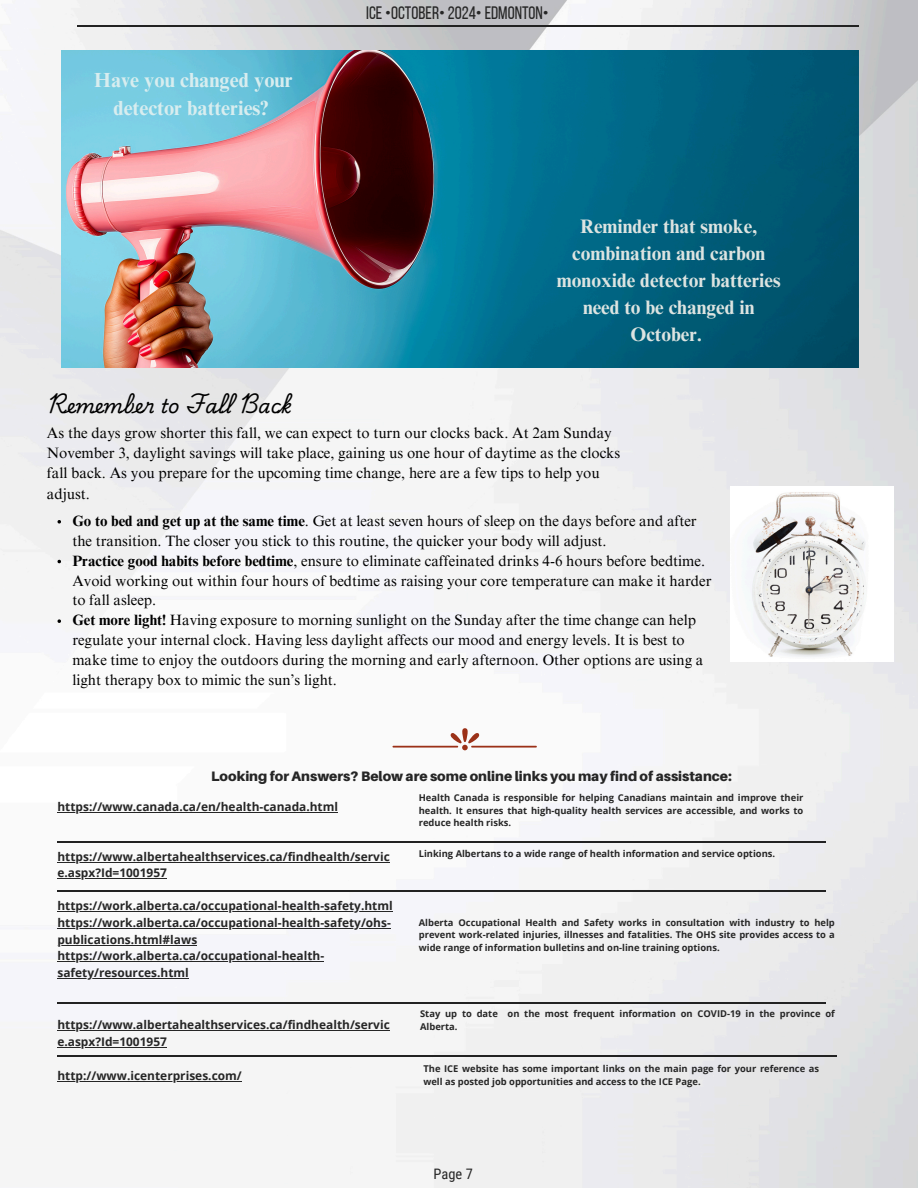
<style>
.page{position:relative;width:918px;height:1188px;background:#fff}
.page>*{position:absolute;margin:0;border:0;box-sizing:border-box;transform-origin:0 0}
.t1{font:700 20.4px/28.2px "Times NRMT Pro";color:#d8edef;text-align:center}
.t2{font:700 19.5px/27px "Times NRMT Pro";color:#dde4e1;text-align:center}
.t3{font:19.5px "Playwrite US Trad";color:#000}
.t4{font:18px "Bebas Neue";color:#262626}
.t5{font:15px/20px "Times NRMT Pro";color:#000}
.t6{font:14.4px "Roboto Condensed";color:#262626}
.t7{font:900 13.65px "Aileron";color:#262626}
.t8{font:700 12px "Open Sans";color:#262626}
.t9{font:700 11.85px "Open Sans";color:#262626}
.t10{font:700 9.3px/12.5px "Open Sans";color:#262626;text-align:justify}
.s1{font-weight:700}
</style>
<div class="page">
<img style="left:0;top:0;width:918px;height:1188px">
<hr style="left:77px;top:25px;width:782px;height:1px;background:#222">
<hr style="left:57px;top:841px;width:769px;height:2px;background:#222">
<hr style="left:57px;top:890px;width:769px;height:2px;background:#222">
<hr style="left:57px;top:1002px;width:769px;height:2px;background:#222">
<hr style="left:57px;top:1056px;width:780px;height:1px;background:#222">
<hr style="left:57px;top:812px;width:281px;height:1px;background:#262626">
<hr style="left:57px;top:862px;width:333px;height:1px;background:#262626">
<hr style="left:57px;top:878px;width:110px;height:1px;background:#262626">
<hr style="left:57px;top:911px;width:336px;height:1px;background:#262626">
<hr style="left:57px;top:928px;width:334px;height:1px;background:#262626">
<hr style="left:57px;top:945px;width:140px;height:1px;background:#262626">
<hr style="left:57px;top:961px;width:267px;height:1px;background:#262626">
<hr style="left:57px;top:978px;width:132px;height:1px;background:#262626">
<hr style="left:57px;top:1030px;width:333px;height:1px;background:#262626">
<hr style="left:57px;top:1047px;width:110px;height:1px;background:#262626">
<hr style="left:57px;top:1081px;width:185px;height:1px;background:#262626">
<img style="left:730px;top:486px;width:164px;height:176px">
<svg style="left:58px;top:520px;width:3px;height:4px"></svg>
<svg style="left:58px;top:619px;width:3px;height:4px"></svg>
<svg style="left:451px;top:728px;width:28px;height:22px"></svg>
<hr style="left:393px;top:746px;width:65px;height:2px;background:#9b3118">
<hr style="left:471px;top:746px;width:66px;height:2px;background:#9b3118">
<img style="left:62px;top:51px;width:797px;height:316px">
<h1 class="t1" style="left:94px;top:68px;width:200px">Have you changed your detector batteries?</h1>
<h3 class="t4" style="left:366px;top:5px;width:184px">ICE •OCTOBER• 2024• EDMONTON•</h3>
<h2 class="t2" style="left:557px;top:216px;width:225px">Reminder that smoke, combination and carbon monoxide detector batteries need to be changed in<br>October.</h2>
<h6 class="t3" style="left:47px;top:395px;width:246px">Remember to Fal Back</h6>
<p class="t5" style="left:47px;top:424px;width:575px">As the days grow shorter this fall, we can expect to turn our clocks back. At 2am Sunday November 3, daylight savings will take place, gaining us one hour of daytime as the clocks fall back. As you prepare for the upcoming time change, here are a few tips to help you adjust.</p>
<h5 class="t5" style="left:72px;top:513px;width:641px"><span class="s1">Go to bed and get up at the same time</span>. Get at least seven hours of sleep on the days before and after the transition. The closer you stick to this routine, the quicker your body will adjust.<br><span class="s1">Practice good habits before bedtime</span>, ensure to eliminate caffeinated drinks 4-6 hours before bedtime.<br>Avoid working out within four hours of bedtime as raising your core temperature can make it harder to fall asleep.<br><span class="s1">Get more light!</span> Having exposure to morning sunlight on the Sunday after the time change can help regulate your internal clock. Having less daylight affects our mood and energy levels. It is best to make time to enjoy the outdoors during the morning and early afternoon. Other options are using a light therapy box to mimic the sun’s light.</h5>
<p class="t7" style="left:211px;top:768px;width:522px">Looking for Answers? Below are some online links you may find of assistance:</p>
<p class="t9" style="left:57px;top:798px;width:282px">https://www.canada.ca/en/health-canada.html</p>
<h1 class="t10" style="left:419px;top:791px;width:386px">Health Canada is responsible for helping Canadians maintain and improve their health. It ensures that high-quality health services are accessible, and works to reduce health risks.</h1>
<h1 class="t9" style="left:57px;top:848px;width:334px">https://www.albertahealthservices.ca/findhealth/servic</h1>
<h2 class="t9" style="left:57px;top:864px;width:111px">e.aspx?Id=1001957</h2>
<h5 class="t10" style="left:419px;top:847px;width:358px">Linking Albertans to a wide range of health information and service options.</h5>
<p class="t9" style="left:57px;top:898px;width:337px">https://work.alberta.ca/occupational-health-safety.html</p>
<p class="t9" style="left:57px;top:914px;width:335px">https://work.alberta.ca/occupational-health-safety/ohs-</p>
<p class="t9" style="left:57px;top:931px;width:141px">publications.html#laws</p>
<p class="t9" style="left:57px;top:947px;width:268px">https://work.alberta.ca/occupational-health-</p>
<p class="t9" style="left:57px;top:964px;width:133px">safety/resources.html</p>
<h6 class="t9" style="left:57px;top:1016px;width:334px">https://www.albertahealthservices.ca/findhealth/servic</h6>
<p class="t9" style="left:57px;top:1033px;width:111px">e.aspx?Id=1001957</p>
<h4 class="t10" style="left:419px;top:916px;width:418px">Alberta Occupational Health and Safety works in consultation with industry to help prevent work-related injuries, illnesses and fatalities. The OHS site provides access to a wide range of information bulletins and on-line training options.</h4>
<h6 class="t10" style="left:420px;top:1007px;width:416px">Stay up to date on the most frequent information on COVID-19 in the province of<br>Alberta.</h6>
<p class="t8" style="left:57px;top:1067px;width:186px">http://www.icenterprises.com/</p>
<h6 class="t10" style="left:423px;top:1062px;width:397px">The ICE website has some important links on the main page for your reference as well as posted job opportunities and access to the ICE Page.</h6>
<p class="t6" style="left:434px;top:1166px;width:41px">Page 7</p>
</div>
